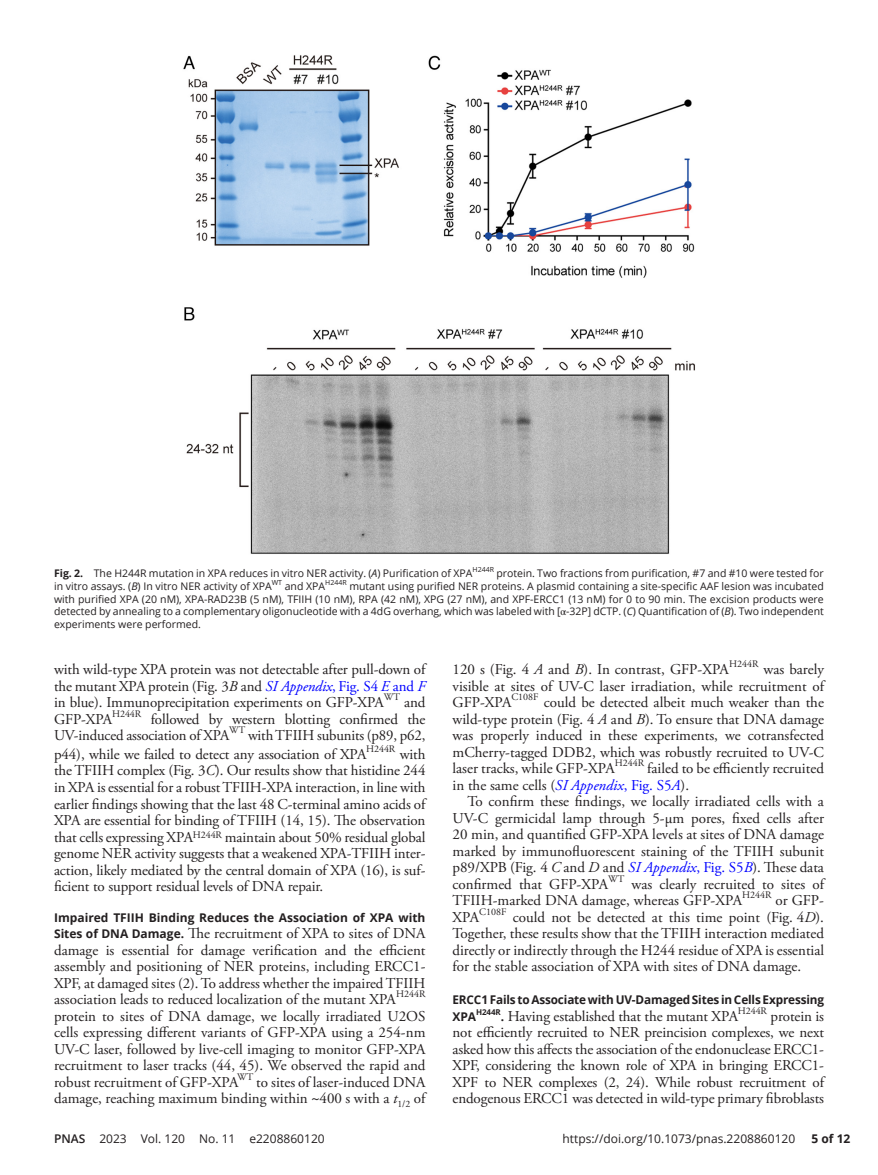
<style>
.page{position:relative;width:878px;height:1175px;background:#fff}
.page>*{position:absolute;margin:0;border:0;box-sizing:border-box;transform-origin:0 0}
.t1{font:15px/16.5px "Adobe Garamond Pro";color:#231f20;text-align:justify}
.t2{font:700 12px/16.5px "Open Sans";letter-spacing:-.01em;color:#231f20}
.t3{font:12px "Open Sans";color:#231f20}
.t4{font:10.5px/12.8px "Open Sans";color:#231f20;text-align:justify}
.t5{font:10.05px "Adobe Garamond Pro";color:#231f20}
.t6{font:700 7.95px "Open Sans";letter-spacing:-.01em;color:#231f20}
.t7{font:7.05px "Open Sans";color:#231f20}
.s1{font-weight:700}
.s2{font-style:italic}
.s3{font-family:"STIX"}
.s4{font-style:italic;color:#00f}
.s5{color:#00f}
.s6{font-family:"Open Sans";font-weight:700;font-size:12px}
.s7{font-weight:600}
</style>
<div class="page">
<img style="left:183px;top:55px;width:512px;height:499px">
<p class="t4" style="left:54px;top:566px;width:420px"><span class="s1">Fig. 2.</span> The H244R mutation in XPA reduces in vitro NER activity. (<span class="s2">A</span>) Purification of XPA</p>
<p class="t7" style="left:472px;top:565px;width:23px">H244R</p>
<p class="t4" style="left:496px;top:566px;width:329px">protein. Two fractions from purification, #7 and #10 were tested for</p>
<p class="t4" style="left:54px;top:579px;width:219px">in vitro assays. (<span class="s2">B</span>) In vitro NER activity of XPA</p>
<p class="t7" style="left:272px;top:577px;width:12px">WT</p>
<p class="t4" style="left:285px;top:579px;width:42px">and XPA</p>
<p class="t7" style="left:325px;top:577px;width:23px">H244R</p>
<p class="t4" style="left:54px;top:579px;width:771px;text-indent:295px">mutant using purified NER proteins. A plasmid containing a site-specific AAF lesion was incubated with purified XPA (20 nM), XPA-RAD23B (5 nM), TFIIH (10 nM), RPA (42 nM), XPG (27 nM), and XPF-ERCC1 (13 nM) for 0 to 90 min. The excision products were detected by annealing to a complementary oligonucleotide with a 4dG overhang, which was labeled with [<span class="s3">α</span>-32P] dCTP. (<span class="s2">C</span>) Quantification of (<span class="s2">B</span>). Two independent experiments were performed.</p>
<p class="t1" style="left:54px;top:661px;width:373px">with wild-type XPA protein was not detectable after pull-down of the mutant XPA protein (Fig. 3<span class="s2">B</span> and <span class="s4">SI Appendix</span><span class="s5">, Fig. S4</span> <span class="s4">E</span> <span class="s5">and</span> <span class="s4">F </span>in blue). Immunoprecipitation experiments on GFP-XPA</p>
<p class="t5" style="left:384px;top:691px;width:18px">WT</p>
<p class="t1" style="left:404px;top:694px;width:23px">and</p>
<p class="t5" style="left:112px;top:707px;width:31px">H244R</p>
<p class="t1" style="left:54px;top:711px;width:373px;text-indent:97px">followed by western blotting confirmed the<br>UV-induced association of XPA</p>
<p class="t1" style="left:54px;top:711px;width:60px">GFP-XPA</p>
<p class="t5" style="left:229px;top:724px;width:17px">WT</p>
<p class="t1" style="left:54px;top:726px;width:373px;line-height:18.8px;text-indent:194px">with TFIIH subunits (p89, p62, p44), while we failed to detect any association of XPA</p>
<p class="t5" style="left:366px;top:743px;width:31px">H244R</p>
<p class="t1" style="left:54px;top:746px;width:373px;text-indent:345px">with the TFIIH complex (Fig. 3<span class="s2">C</span>). Our results show that histidine 244 in XPA is essential for a robust TFIIH-XPA interaction, in line with earlier findings showing that the last 48 C-terminal amino acids of XPA are essential for binding of TFIIH (14, 15). The observation that cells expressing XPA<sup>H244R</sup> maintain about 50% residual global genome NER activity suggests that a weakened XPA-TFIIH inter&shy;action, likely mediated by the central domain of XPA (16), is suf&shy;ficient to support residual levels of DNA repair.</p>
<p class="t2" style="left:54px;top:909px;width:373px">Impaired TFIIH Binding Reduces the Association of XPA with</p>
<p class="t1" style="left:54px;top:925px;width:373px"><span class="s6">Sites of DNA Damage.</span> The recruitment of XPA to sites of DNA damage is essential for damage verification and the efficient assembly and positioning of NER proteins, including ERCC1- XPF, at damaged sites (2). To address whether the impaired TFIIH association leads to reduced localization of the mutant XPA</p>
<p class="t5" style="left:396px;top:988px;width:31px">H244R</p>
<p class="t1" style="left:54px;top:1008px;width:373px">protein to sites of DNA damage, we locally irradiated U2OS cells expressing different variants of GFP-XPA using a 254-nm UV-C laser, followed by live-cell imaging to monitor GFP-XPA recruitment to laser tracks (44, 45). We observed the rapid and robust recruitment of GFP-XPA</p>
<p class="t5" style="left:237px;top:1070px;width:18px">WT</p>
<p class="t1" style="left:54px;top:1074px;width:373px;text-align:right">to sites of laser-induced DNA<br>damage, reaching maximum binding within <span class="s3">~</span>400 s with a <span class="s2">t</span><sub>1/2</sub> of</p>
<p class="t1" style="left:452px;top:661px;width:278px">120 s (Fig. 4 <span class="s2">A</span> and <span class="s2">B</span>). In contrast, GFP-XPA</p>
<p class="t5" style="left:728px;top:658px;width:31px">H244R</p>
<p class="t1" style="left:452px;top:661px;width:373px;text-indent:311px">was barely visible at sites of UV-C laser irradiation, while recruitment of GFP-XPA</p>
<p class="t5" style="left:511px;top:691px;width:29px">C108F</p>
<p class="t1" style="left:452px;top:694px;width:373px;text-indent:91px">could be detected albeit much weaker than the wild-type protein (Fig. 4 <span class="s2">A</span> and <span class="s2">B</span>). To ensure that DNA damage was properly induced in these experiments, we cotransfected mCherry-tagged DDB2, which was robustly recruited to UV-C laser tracks, while GFP-XPA</p>
<p class="t5" style="left:614px;top:757px;width:31px">H244R</p>
<p class="t1" style="left:452px;top:760px;width:373px;text-indent:194px">failed to be efficiently recruited in the same cells (<span class="s4">SI Appendix</span><span class="s5">, Fig. S5</span><span class="s4">A</span>).</p>
<p class="t1" style="left:452px;top:793px;width:373px;text-indent:15px">To confirm these findings, we locally irradiated cells with a UV-C germicidal lamp through 5-µm pores, fixed cells after 20 min, and quantified GFP-XPA levels at sites of DNA damage marked by immunofluorescent staining of the TFIIH subunit p89/XPB (Fig. 4 <span class="s2">C</span> and <span class="s2">D</span> and <span class="s4">SI Appendix</span><span class="s5">, Fig. S5</span><span class="s4">B</span>). These data confirmed that GFP-XPA</p>
<p class="t5" style="left:608px;top:872px;width:18px">WT</p>
<p class="t1" style="left:452px;top:876px;width:373px;text-indent:179px">was clearly recruited to sites of<br>TFIIH-marked DNA damage, whereas GFP-XPA</p>
<p class="t5" style="left:741px;top:889px;width:31px">H244R</p>
<p class="t1" style="left:775px;top:892px;width:50px">or GFP-</p>
<p class="t5" style="left:479px;top:905px;width:29px">C108F</p>
<p class="t1" style="left:452px;top:909px;width:373px;text-indent:60px">could not be detected at this time point (Fig. 4<span class="s2">D</span>).<br>Together, these results show that the TFIIH interaction mediated directly or indirectly through the H244 residue of XPA is essential for the stable association of XPA with sites of DNA damage.</p>
<p class="t2" style="left:452px;top:991px;width:373px">ERCC1 Fails to Associate with UV-Damaged Sites in Cells Expressing<br>XPA</p>
<p class="t1" style="left:452px;top:909px;width:28px">XPA</p>
<p class="t6" style="left:476px;top:1006px;width:26px">H244R</p>
<p class="t1" style="left:500px;top:1008px;width:239px"><span class="s6">.</span> Having established that the mutant XPA</p>
<p class="t5" style="left:737px;top:1004px;width:31px">H244R</p>
<p class="t1" style="left:452px;top:1008px;width:373px;text-indent:318px">protein is not efficiently recruited to NER preincision complexes, we next asked how this affects the association of the endonuclease ERCC1- XPF, considering the known role of XPA in bringing ERCC1- XPF to NER complexes (2, 24). While robust recruitment of endogenous ERCC1 was detected in wild-type primary fibroblasts</p>
<p class="t3" style="left:54px;top:1130px;width:272px"><span class="s7">PNAS</span> 2023 Vol. 120 No. 11 e2208860120</p>
<p class="t3" style="left:562px;top:1130px;width:234px">https://doi.org/10.1073/pnas.2208860120</p>
<p class="t2" style="left:811px;top:1130px;width:40px">5 of 12</p>
</div>
